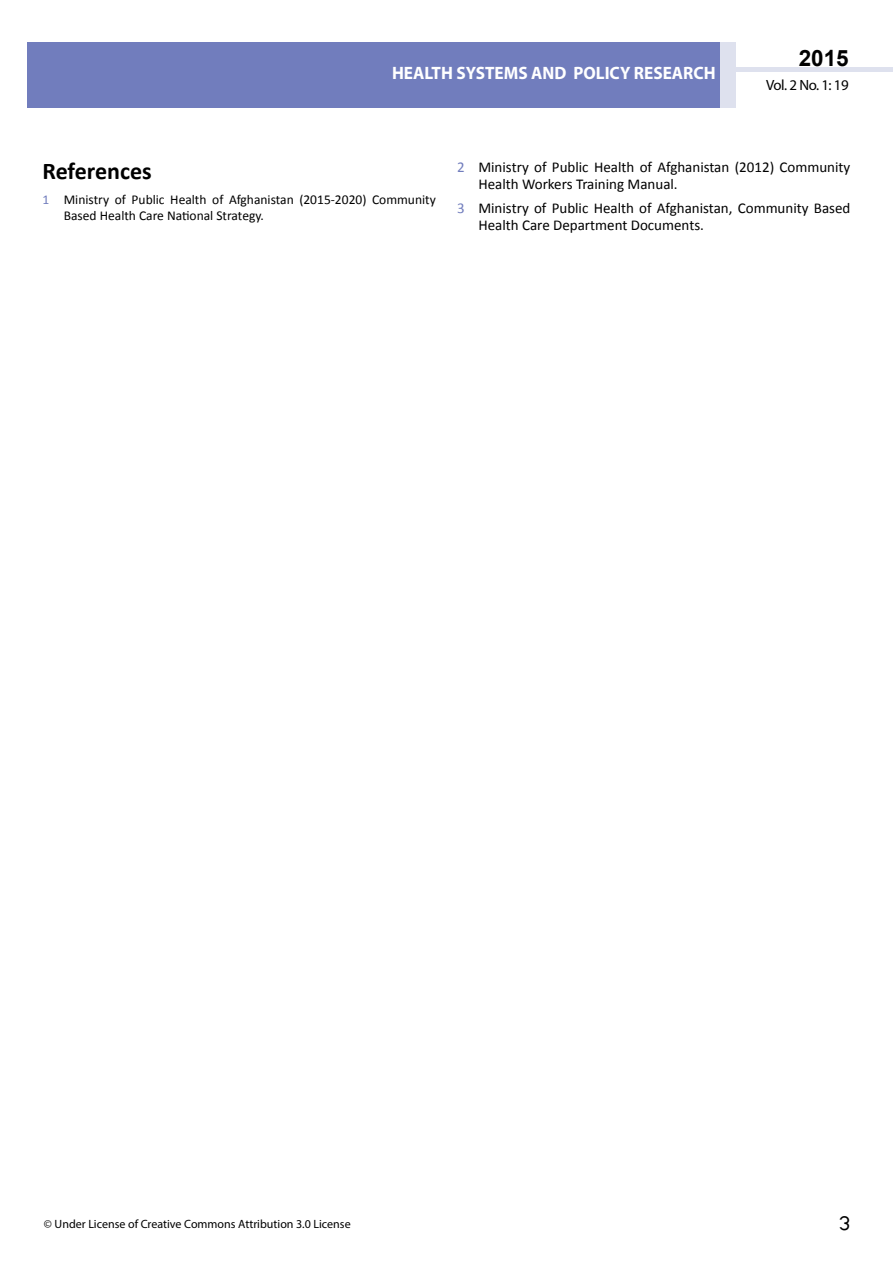
<style>
.page{position:relative;width:893px;height:1263px;background:#fff}
.page>*{position:absolute;margin:0;border:0;box-sizing:border-box;transform-origin:0 0}
.t1{font:25.5px "Tunga";color:#000}
.t2{font:700 24px "Calibri";color:#000}
.t3{font:700 22.5px "Arial";color:#000}
.t4{font:700 18px "Myriad Pro";color:#fff;scale:.96 1}
.t5{font:15px/16.2px "Calibri";color:#000}
.t6{font:14.85px "Myriad Pro";letter-spacing:-.03em;color:#000}
.t7{font:13.5px/16.2px "Calibri";color:#000}
.t8{font:12px "Myriad Pro";color:#000}
.s1{color:#717dbd}
</style>
<div class="page">
<div style="left:27px;top:42px;width:694px;height:66px;background:#717dbd"></div>
<div style="left:720px;top:42px;width:16px;height:66px;background:#dee1ee"></div>
<hr style="left:736px;top:68px;width:157px;height:4px;background:#dee1ee">
<p class="t4" style="left:392px;top:61px;width:339px">HEALTH SYSTEMS AND POLICY RESEARCH</p>
<h3 class="t3" style="left:799px;top:43px;width:52px">2015</h3>
<p class="t6" style="left:766px;top:76px;width:84px">Vol. 2 No. 1: 19</p>
<h2 class="t2" style="left:43px;top:156px;width:111px">References</h2>
<p class="t7" style="left:64px;top:191px;width:374px;text-indent:-21px"><span class="s1">1</span> Ministry of Public Health of Afghanistan (2015-2020) Community<br>Based Health Care National Strategy.</p>
<p class="t5" style="left:478px;top:159px;width:374px;text-indent:-21px"><span class="s1">2</span> Ministry of Public Health of Afghanistan (2012) Community<br>Health Workers Training Manual.</p>
<p class="t5" style="left:478px;top:200px;width:374px;text-indent:-21px"><span class="s1">3</span> Ministry of Public Health of Afghanistan, Community Based<br>Health Care Department Documents.</p>
<p class="t8" style="left:44px;top:1217px;width:308px">© Under License of Creative Commons Attribution 3.0 License</p>
<h1 class="t1" style="left:839px;top:1206px;width:13px">3</h1>
</div>
